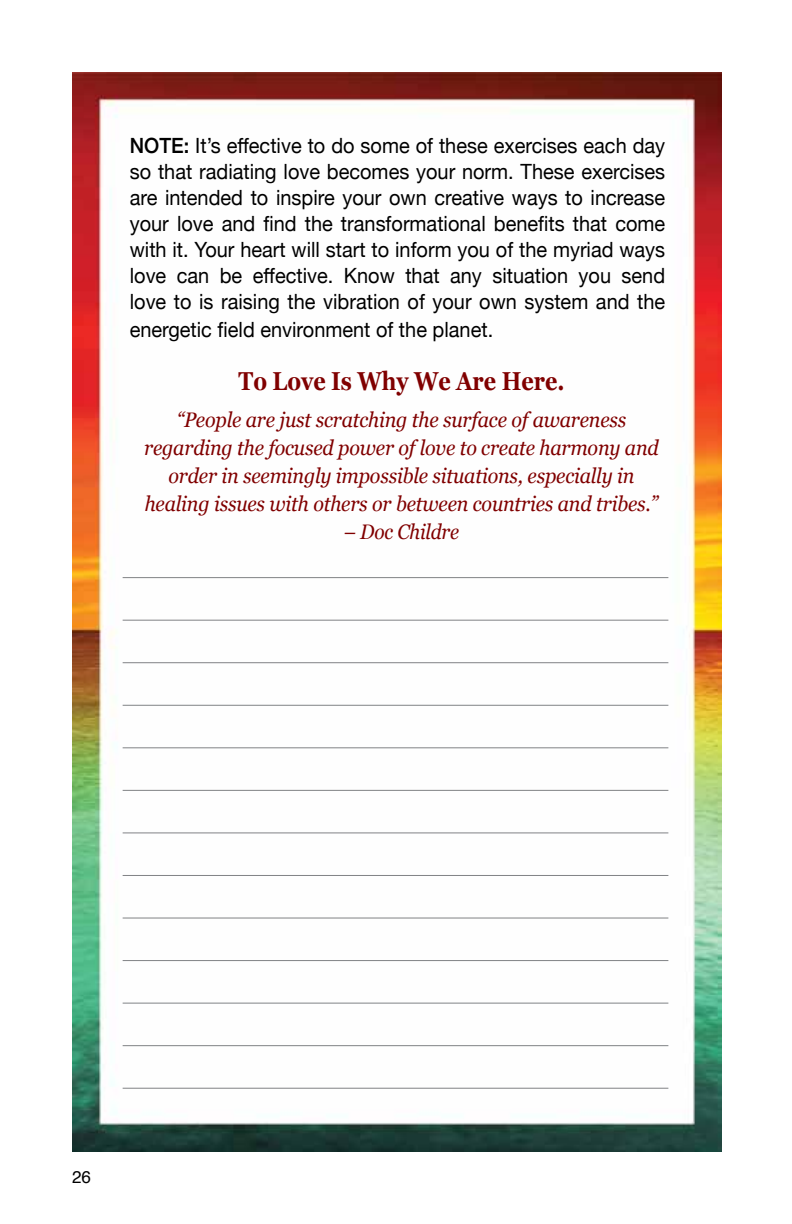
<style>
.page{position:relative;width:792px;height:1224px;background:#fff}
.page>*{position:absolute;margin:0;border:0;box-sizing:border-box;transform-origin:0 0}
.t1{font:700 26px "Georgia";color:#800000;scale:.83 1}
.t2{font:21px/26px "Helvetica Neue";color:#000;text-align:justify;scale:.95 1}
.t3{font:italic 21px/28px "Georgia";letter-spacing:-.01em;color:#800000;text-align:center;scale:.94 1}
.t4{font:italic 21px "Georgia";letter-spacing:-.01em;color:#800000;scale:.91 1}
.t5{font:17px "Helvetica";color:#000}
.s1{font-weight:500}
</style>
<div class="page">
<img style="left:72px;top:73px;width:649px;height:1078px">
<hr style="left:123px;top:577px;width:545px;height:1px;background:#808285">
<hr style="left:123px;top:620px;width:545px;height:1px;background:#808285">
<hr style="left:123px;top:662px;width:545px;height:1px;background:#808285">
<hr style="left:123px;top:705px;width:545px;height:1px;background:#808285">
<hr style="left:123px;top:747px;width:545px;height:1px;background:#808285">
<hr style="left:123px;top:790px;width:545px;height:1px;background:#808285">
<hr style="left:123px;top:832px;width:545px;height:1px;background:#808285">
<hr style="left:123px;top:875px;width:545px;height:1px;background:#808285">
<hr style="left:123px;top:918px;width:545px;height:1px;background:#808285">
<hr style="left:123px;top:960px;width:545px;height:1px;background:#808285">
<hr style="left:123px;top:1003px;width:545px;height:1px;background:#808285">
<hr style="left:123px;top:1045px;width:545px;height:1px;background:#808285">
<hr style="left:123px;top:1088px;width:545px;height:1px;background:#808285">
<p class="t2" style="left:130px;top:133px;width:565px"><span class="s1">NOTE:</span> It’s effective to do some of these exercises each day so that radiating love becomes your norm. These exercises are intended to inspire your own creative ways to increase your love and find the transformational benefits that come with it. Your heart will start to inform you of the myriad ways love can be effective. Know that any situation you send love to is raising the vibration of your own system and the</p>
<p class="t2" style="left:130px;top:317px;width:384px">energetic field environment of the planet.</p>
<p class="t1" style="left:239px;top:362px;width:394px">To Love Is Why We Are Here.</p>
<p class="t3" style="left:144px;top:405px;width:549px">“People are just scratching the surface of awareness regarding the focused power of love to create harmony and order in seemingly impossible situations, especially in healing issues with others or between countries and tribes.”</p>
<p class="t4" style="left:344px;top:517px;width:128px">– Doc Childre</p>
<p class="t5" style="left:72px;top:1164px;width:20px">26</p>
</div>
